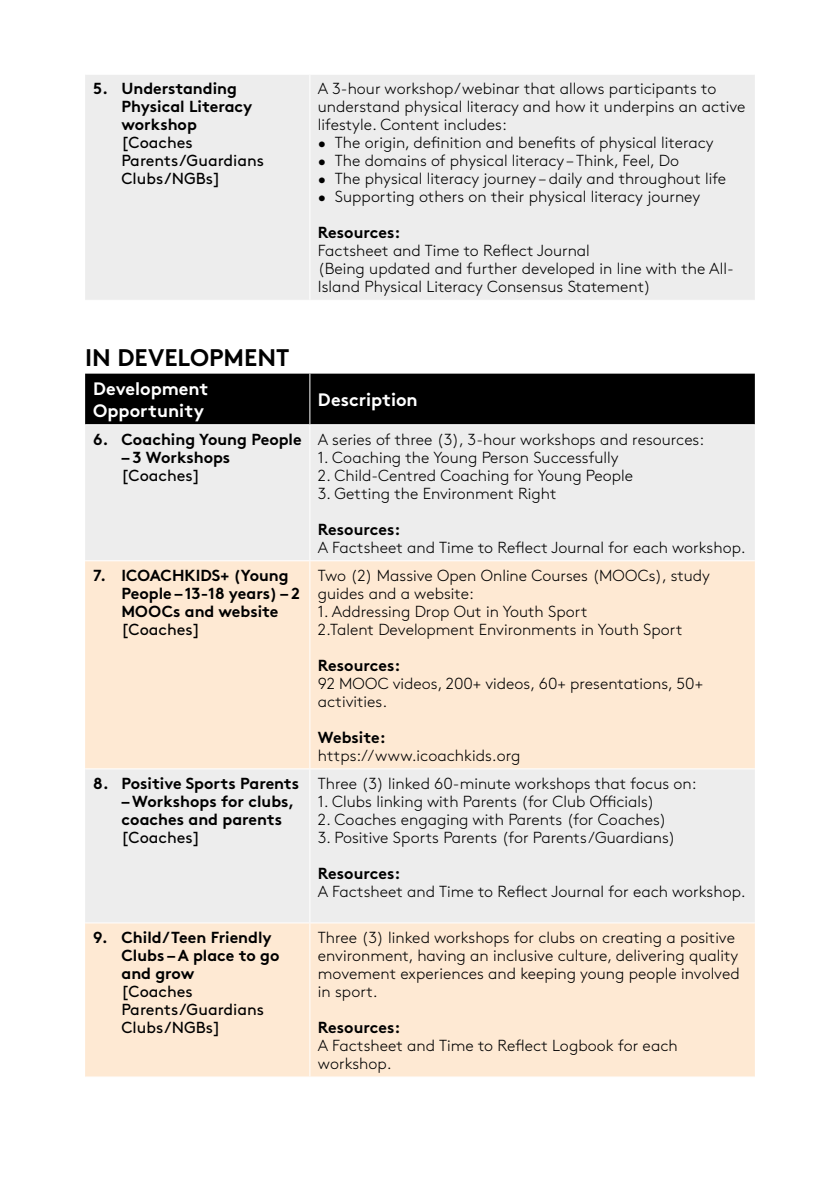
<style>
.page{position:relative;width:840px;height:1191px;background:#fff}
.page>*{position:absolute;margin:0;border:0;box-sizing:border-box;transform-origin:0 0}
.t1{font:700 24px "Brown Std";color:#000}
.t2{font:700 18px "Brown Std";color:#fff}
.t3{font:300 16px/18px "Brown Std";color:#000}
.t4{font:700 16px/18px "Brown Std";color:#000}
.s1{font-weight:400}
</style>
<div class="page">
<div style="left:85px;top:75px;width:669px;height:225px;background:#ededed"></div>
<hr style="left:309px;top:75px;width:1px;height:225px;background:#fff">
<div style="left:85px;top:374px;width:669px;height:50px;background:#000"></div>
<div style="left:85px;top:425px;width:669px;height:135px;background:#ededed"></div>
<svg style="left:85px;top:561px;width:669px;height:515px;fill:#fee9d3"></svg>
<hr style="left:309px;top:374px;width:1px;height:50px;background:#fff">
<hr style="left:309px;top:425px;width:1px;height:135px;background:#fff">
<hr style="left:309px;top:561px;width:1px;height:207px;background:#fff">
<hr style="left:85px;top:768px;width:225px;height:1px;background:#fff">
<hr style="left:310px;top:768px;width:444px;height:1px;background:#fff">
<hr style="left:309px;top:769px;width:1px;height:153px;background:#fff">
<hr style="left:85px;top:922px;width:225px;height:1px;background:#fff">
<hr style="left:310px;top:922px;width:444px;height:1px;background:#fff">
<hr style="left:309px;top:923px;width:1px;height:153px;background:#fff">
<p class="t4" style="left:121px;top:80px;width:144px;text-indent:-28px">5. Understanding<br>Physical Literacy workshop <span class="s1">[Coaches<br>Parents/Guardians<br>Clubs/NGBs]</span></p>
<p class="t3" style="left:318px;top:80px;width:429px">A 3-hour workshop/webinar that allows participants to understand physical literacy and how it underpins an active lifestyle. Content includes:</p>
<p class="t3" style="left:318px;top:134px;width:397px">• The origin, definition and benefits of physical literacy</p>
<p class="t3" style="left:318px;top:152px;width:362px">• The domains of physical literacy – Think, Feel, Do</p>
<p class="t3" style="left:318px;top:170px;width:409px">• The physical literacy journey – daily and throughout life</p>
<p class="t3" style="left:318px;top:188px;width:383px">• Supporting others on their physical literacy journey</p>
<p class="t4" style="left:318px;top:224px;width:84px">Resources:</p>
<p class="t3" style="left:318px;top:242px;width:273px">Factsheet and Time to Reflect Journal</p>
<p class="t3" style="left:318px;top:260px;width:417px">(Being updated and further developed in line with the All-<br>Island Physical Literacy Consensus Statement)</p>
<p class="t1" style="left:85px;top:342px;width:206px">IN DEVELOPMENT</p>
<p class="t2" style="left:93px;top:378px;width:117px">Development</p>
<p class="t2" style="left:93px;top:399px;width:112px">Opportunity</p>
<p class="t4" style="left:93px;top:430px;width:210px">6. Coaching Young People</p>
<p class="t4" style="left:121px;top:448px;width:110px">– 3 Workshops <span class="s1">[Coaches]</span></p>
<p class="t2" style="left:318px;top:389px;width:101px">Description</p>
<p class="t3" style="left:318px;top:430px;width:388px">A series of three (3), 3-hour workshops and resources:</p>
<p class="t3" style="left:318px;top:448px;width:302px">1. Coaching the Young Person Successfully</p>
<p class="t3" style="left:318px;top:466px;width:316px">2. Child-Centred Coaching for Young People</p>
<p class="t3" style="left:318px;top:484px;width:240px">3. Getting the Environment Right</p>
<p class="t4" style="left:318px;top:520px;width:84px">Resources:</p>
<p class="t3" style="left:318px;top:538px;width:429px">A Factsheet and Time to Reflect Journal for each workshop.</p>
<p class="t4" style="left:121px;top:566px;width:180px;text-indent:-28px">7. ICOACHKIDS+ (Young<br>People – 13-18 years) – 2<br>MOOCs and website <span class="s1">[Coaches]</span></p>
<p class="t3" style="left:318px;top:566px;width:393px">Two (2) Massive Open Online Courses (MOOCs), study guides and a website:</p>
<p class="t3" style="left:318px;top:602px;width:271px">1. Addressing Drop Out in Youth Sport</p>
<p class="t3" style="left:318px;top:620px;width:366px">2.Talent Development Environments in Youth Sport</p>
<p class="t4" style="left:318px;top:656px;width:84px">Resources:</p>
<p class="t3" style="left:318px;top:674px;width:386px">92 MOOC videos, 200+ videos, 60+ presentations, 50+ activities.</p>
<p class="t4" style="left:318px;top:728px;width:69px">Website:</p>
<p class="t3" style="left:318px;top:746px;width:204px">https://www.icoachkids.org</p>
<p class="t4" style="left:93px;top:774px;width:207px">8. Positive Sports Parents</p>
<p class="t4" style="left:121px;top:792px;width:174px">– Workshops for clubs, coaches and parents <span class="s1">[Coaches]</span></p>
<p class="t3" style="left:318px;top:774px;width:380px">Three (3) linked 60-minute workshops that focus on:</p>
<p class="t3" style="left:318px;top:792px;width:338px">1. Clubs linking with Parents (for Club Officials)</p>
<p class="t3" style="left:318px;top:810px;width:350px">2. Coaches engaging with Parents (for Coaches)</p>
<p class="t3" style="left:318px;top:828px;width:359px">3. Positive Sports Parents (for Parents/Guardians)</p>
<p class="t4" style="left:318px;top:864px;width:84px">Resources:</p>
<p class="t3" style="left:318px;top:882px;width:429px">A Factsheet and Time to Reflect Journal for each workshop.</p>
<p class="t4" style="left:121px;top:928px;width:159px;text-indent:-28px">9. Child/Teen Friendly<br>Clubs – A place to go and grow<br><span class="s1">[Coaches<br>Parents/Guardians<br>Clubs/NGBs]</span></p>
<p class="t3" style="left:318px;top:928px;width:423px">Three (3) linked workshops for clubs on creating a positive environment, having an inclusive culture, delivering quality movement experiences and keeping young people involved in sport.</p>
<p class="t4" style="left:318px;top:1018px;width:84px">Resources:</p>
<p class="t3" style="left:318px;top:1036px;width:361px">A Factsheet and Time to Reflect Logbook for each workshop.</p>
</div>
